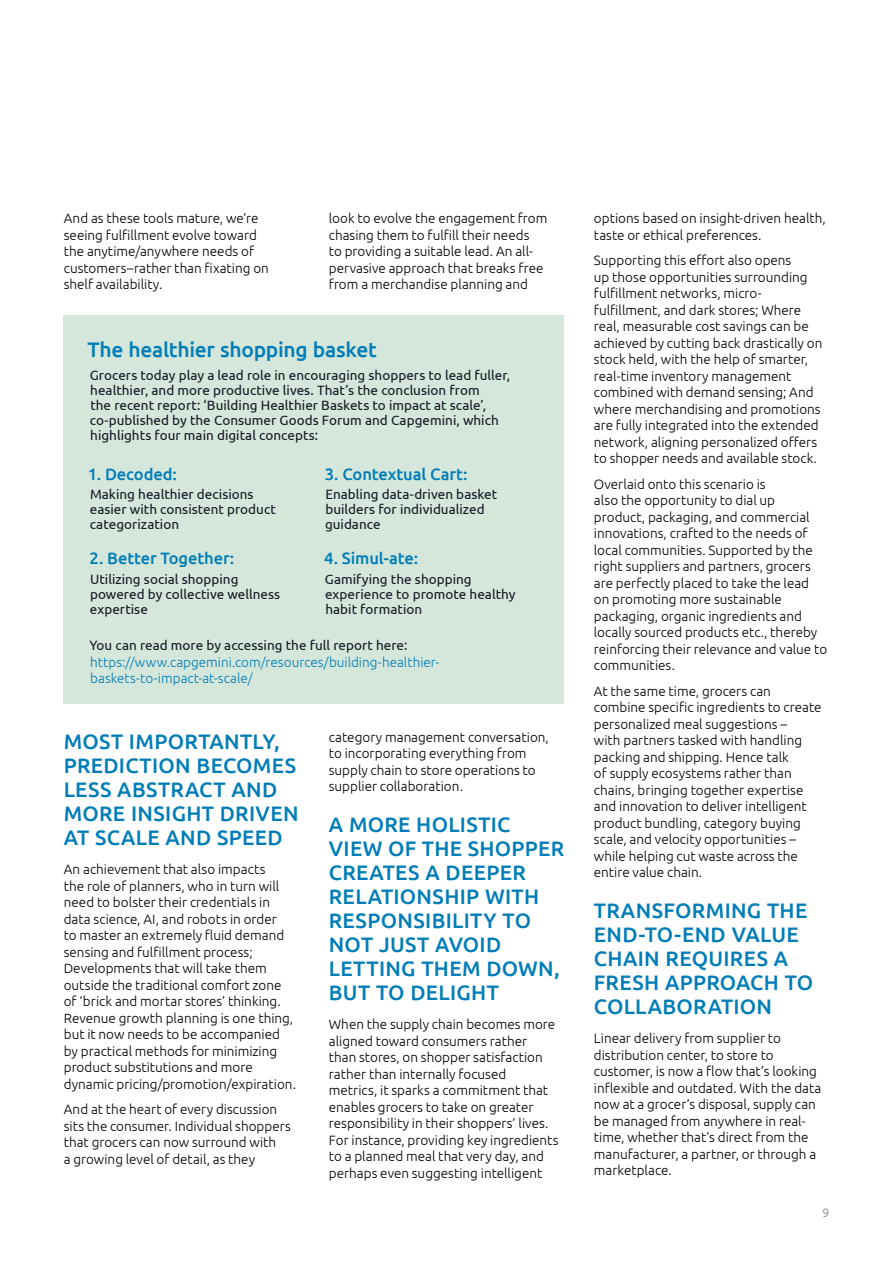
<style>
.page{position:relative;width:893px;height:1263px;background:#fff}
.page>*{position:absolute;margin:0;border:0;box-sizing:border-box;transform-origin:0 0}
.t1{font:500 21px/24px "Ubuntu";letter-spacing:.015em;color:#007db7}
.t2{font:500 21px "Ubuntu";letter-spacing:-.015em;color:#007db7}
.t3{font:500 16.5px "Ubuntu";letter-spacing:-.01em;color:#007db7}
.t4{font:300 13.5px/16.5px "Ubuntu";color:#000}
.t5{font:13.5px/15px "Ubuntu";color:#151625}
.t6{font:300 13.5px/16.5px "Ubuntu";color:#007db7}
.t7{font:300 12px "Ubuntu";color:#77787b}
</style>
<div class="page">
<div style="left:64px;top:315px;width:500px;height:389px;background:#d5e7db"></div>
<p class="t4" style="left:64px;top:210px;width:207px">And as these tools mature, we’re seeing fulfillment evolve toward the anytime/anywhere needs of customers–rather than fixating on shelf availability.</p>
<p class="t4" style="left:329px;top:210px;width:220px">look to evolve the engagement from chasing them to fulfill their needs<br>to providing a suitable lead. An all&shy;pervasive approach that breaks free from a merchandise planning and</p>
<h1 class="t2" style="left:87px;top:336px;width:291px">The healthier shopping basket</h1>
<p class="t5" style="left:90px;top:368px;width:422px">Grocers today play a lead role in encouraging shoppers to lead fuller, healthier, and more productive lives. That’s the conclusion from<br>the recent report: ‘Building Healthier Baskets to impact at scale’, co-published by the Consumer Goods Forum and Capgemini, which highlights four main digital concepts:</p>
<p class="t3" style="left:88px;top:464px;width:90px">1. Decoded:</p>
<p class="t5" style="left:90px;top:487px;width:188px">Making healthier decisions easier with consistent product categorization</p>
<p class="t3" style="left:89px;top:548px;width:146px">2. Better Together:</p>
<p class="t5" style="left:90px;top:571px;width:192px">Utilizing social shopping powered by collective wellness expertise</p>
<p class="t3" style="left:325px;top:464px;width:144px">3. Contextual Cart:</p>
<p class="t5" style="left:325px;top:487px;width:174px">Enabling data-driven basket builders for individualized guidance</p>
<p class="t3" style="left:324px;top:548px;width:95px">4. Simul-ate:</p>
<p class="t5" style="left:325px;top:571px;width:192px">Gamifying the shopping experience to promote healthy habit formation</p>
<p class="t5" style="left:89px;top:637px;width:320px">You can read more by accessing the full report here:</p>
<p class="t6" style="left:90px;top:653px;width:350px">https://www.capgemini.com/resources/building-healthier&shy;baskets-to-impact-at-scale/</p>
<h1 class="t1" style="left:64px;top:729px;width:236px">MOST IMPORTANTLY,<br>PREDICTION BECOMES<br>LESS ABSTRACT AND<br>MORE INSIGHT DRIVEN<br>AT SCALE AND SPEED</h1>
<p class="t4" style="left:64px;top:861px;width:234px">An achievement that also impacts<br>the role of planners, who in turn will need to bolster their credentials in data science, AI, and robots in order<br>to master an extremely fluid demand sensing and fulfillment process; Developments that will take them outside the traditional comfort zone of ‘brick and mortar stores’ thinking.<br>Revenue growth planning is one thing, but it now needs to be accompanied by practical methods for minimizing product substitutions and more dynamic pricing/promotion/expiration.</p>
<p class="t4" style="left:64px;top:1101px;width:229px">And at the heart of every discussion sits the consumer. Individual shoppers that grocers can now surround with<br>a growing level of detail, as they</p>
<p class="t4" style="left:329px;top:728px;width:222px">category management conversation, to incorporating everything from supply chain to store operations to supplier collaboration.</p>
<h1 class="t1" style="left:329px;top:812px;width:237px">A MORE HOLISTIC<br>VIEW OF THE SHOPPER<br>CREATES A DEEPER<br>RELATIONSHIP WITH<br>RESPONSIBILITY TO<br>NOT JUST AVOID<br>LETTING THEM DOWN,<br>BUT TO DELIGHT</h1>
<p class="t4" style="left:329px;top:1016px;width:231px">When the supply chain becomes more aligned toward consumers rather<br>than stores, on shopper satisfaction rather than internally focused<br>metrics, it sparks a commitment that enables grocers to take on greater responsibility in their shoppers’ lives.<br>For instance, providing key ingredients to a planned meal that very day, and perhaps even suggesting intelligent</p>
<p class="t4" style="left:594px;top:210px;width:233px">options based on insight-driven health, taste or ethical preferences.</p>
<p class="t4" style="left:594px;top:252px;width:230px">Supporting this effort also opens<br>up those opportunities surrounding fulfillment networks, micro&shy;fulfillment, and dark stores; Where real, measurable cost savings can be achieved by cutting back drastically on stock held, with the help of smarter, real-time inventory management combined with demand sensing; And where merchandising and promotions are fully integrated into the extended network, aligning personalized offers to shopper needs and available stock.</p>
<p class="t4" style="left:594px;top:475px;width:235px">Overlaid onto this scenario is<br>also the opportunity to dial up product, packaging, and commercial innovations, crafted to the needs of local communities. Supported by the right suppliers and partners, grocers are perfectly placed to take the lead on promoting more sustainable packaging, organic ingredients and locally sourced products etc., thereby reinforcing their relevance and value to communities.</p>
<p class="t4" style="left:594px;top:682px;width:229px">At the same time, grocers can combine specific ingredients to create personalized meal suggestions –<br>with partners tasked with handling packing and shipping. Hence talk<br>of supply ecosystems rather than chains, bringing together expertise and innovation to deliver intelligent product bundling, category buying scale, and velocity opportunities – while helping cut waste across the entire value chain.</p>
<h1 class="t1" style="left:594px;top:898px;width:221px">TRANSFORMING THE<br>END-TO-END VALUE<br>CHAIN REQUIRES A<br>FRESH APPROACH TO<br>COLLABORATION</h1>
<p class="t4" style="left:594px;top:1030px;width:229px">Linear delivery from supplier to distribution center, to store to customer, is now a flow that’s looking inflexible and outdated. With the data now at a grocer’s disposal, supply can be managed from anywhere in real&shy;time, whether that’s direct from the manufacturer, a partner, or through a marketplace.</p>
<p class="t7" style="left:822px;top:1205px;width:8px">9</p>
</div>
